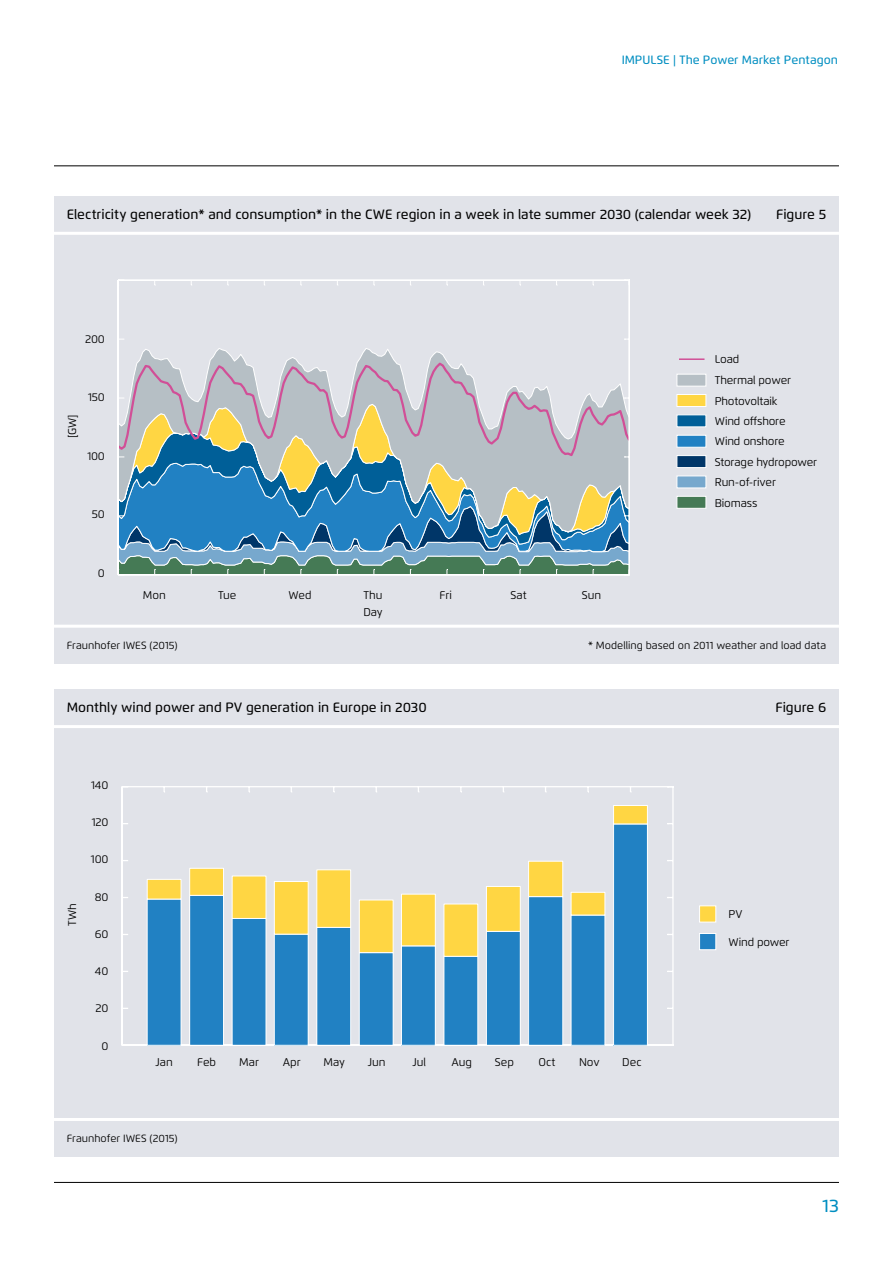
<style>
.page{position:relative;width:893px;height:1263px;background:#fff}
.page>*{position:absolute;margin:0;border:0;box-sizing:border-box;transform-origin:0 0}
.t1{font:500 18px "Flexo";color:#008ec1}
.t2{font:500 13.5px "Flexo";color:#000}
.t3{font:500 12px "Flexo";letter-spacing:.005em;color:#008ec1}
.t4{font:11.25px/20.4px "Flexo";letter-spacing:-.01em;color:#000}
.t5{font:10.5px "Flexo";color:#000}
</style>
<div class="page">
<hr style="left:54px;top:166px;width:785px;height:1px;background:#000">
<hr style="left:54px;top:1182px;width:785px;height:1px;background:#000">
<div style="left:54px;top:196px;width:785px;height:467px;background:#e1e3e9"></div>
<hr style="left:679px;top:358px;width:25px;height:2px;background:#d14f97">
<hr style="left:54px;top:232px;width:785px;height:3px;background:#fff">
<hr style="left:54px;top:625px;width:785px;height:3px;background:#fff">
<div style="left:676px;top:394px;width:30px;height:13px;background:#ffd643;border:1px solid #fff"></div>
<div style="left:676px;top:374px;width:30px;height:12px;background:#b6bfc5;border:1px solid #fff"></div>
<div style="left:676px;top:414px;width:30px;height:13px;background:#005f98;border:1px solid #fff"></div>
<div style="left:676px;top:435px;width:30px;height:13px;background:#2181c3;border:1px solid #fff"></div>
<div style="left:676px;top:496px;width:30px;height:13px;background:#457a55;border:1px solid #fff"></div>
<div style="left:676px;top:476px;width:30px;height:12px;background:#77a8cd"></div>
<div style="left:676px;top:455px;width:30px;height:13px;background:#003668;border:1px solid #fff"></div>
<svg style="left:119px;top:348px;width:510px;height:157px"></svg>
<svg style="left:119px;top:361px;width:510px;height:97px"></svg>
<hr style="left:118px;top:280px;width:511px;height:1px;background:#fff">
<svg style="left:119px;top:505px;width:510px;height:70px;background:#5490aa"></svg>
<hr style="left:629px;top:280px;width:1px;height:295px;background:#fff">
<hr style="left:118px;top:280px;width:1px;height:295px;background:#fff">
<div style="left:54px;top:689px;width:785px;height:468px;background:#e1e3e9"></div>
<div style="left:699px;top:905px;width:17px;height:17px;background:#ffd643;border:1px solid #fff"></div>
<div style="left:699px;top:933px;width:17px;height:17px;background:#2181c3;border:1px solid #fff"></div>
<hr style="left:54px;top:725px;width:785px;height:3px;background:#fff">
<hr style="left:54px;top:1118px;width:785px;height:3px;background:#fff">
<hr style="left:122px;top:786px;width:551px;height:1px;background:#fff">
<hr style="left:672px;top:787px;width:2px;height:258px;background:#fff">
<hr style="left:121px;top:787px;width:2px;height:258px;background:#fff">
<hr style="left:122px;top:1045px;width:551px;height:1px;background:#fff">
<div style="left:147px;top:899px;width:34px;height:146px;background:#2181c3"></div>
<div style="left:190px;top:895px;width:34px;height:150px;background:#2181c3"></div>
<div style="left:189px;top:895px;width:35px;height:151px;border:1px solid #fff"></div>
<div style="left:232px;top:918px;width:34px;height:127px;background:#2181c3"></div>
<div style="left:274px;top:934px;width:34px;height:111px;background:#2181c3"></div>
<div style="left:274px;top:934px;width:35px;height:112px;border:1px solid #fff"></div>
<div style="left:317px;top:927px;width:34px;height:118px;background:#2181c3"></div>
<div style="left:316px;top:927px;width:35px;height:119px;border:1px solid #fff"></div>
<div style="left:359px;top:953px;width:34px;height:92px;background:#2181c3"></div>
<div style="left:359px;top:952px;width:35px;height:94px;border:1px solid #fff"></div>
<div style="left:401px;top:946px;width:34px;height:99px;background:#2181c3"></div>
<div style="left:401px;top:945px;width:35px;height:101px;border:1px solid #fff"></div>
<div style="left:444px;top:956px;width:34px;height:89px;background:#2181c3"></div>
<div style="left:443px;top:956px;width:35px;height:90px;border:1px solid #fff"></div>
<div style="left:486px;top:931px;width:34px;height:114px;background:#2181c3"></div>
<div style="left:486px;top:931px;width:35px;height:115px;border:1px solid #fff"></div>
<div style="left:529px;top:896px;width:34px;height:149px;background:#2181c3"></div>
<div style="left:528px;top:896px;width:35px;height:150px;border:1px solid #fff"></div>
<div style="left:571px;top:915px;width:34px;height:130px;background:#2181c3"></div>
<div style="left:614px;top:824px;width:33px;height:221px;background:#2181c3"></div>
<div style="left:613px;top:823px;width:35px;height:223px;border:1px solid #fff"></div>
<div style="left:147px;top:879px;width:34px;height:20px;background:#ffd643;border:1px solid #fff"></div>
<div style="left:189px;top:868px;width:35px;height:28px;background:#ffd643;border:1px solid #fff"></div>
<div style="left:232px;top:875px;width:34px;height:44px;background:#ffd643;border:1px solid #fff"></div>
<div style="left:274px;top:881px;width:35px;height:53px;background:#ffd643;border:1px solid #fff"></div>
<div style="left:316px;top:869px;width:35px;height:59px;background:#ffd643;border:1px solid #fff"></div>
<div style="left:359px;top:899px;width:35px;height:54px;background:#ffd643;border:1px solid #fff"></div>
<div style="left:401px;top:894px;width:35px;height:52px;background:#ffd643;border:1px solid #fff"></div>
<div style="left:443px;top:903px;width:35px;height:54px;background:#ffd643;border:1px solid #fff"></div>
<div style="left:486px;top:886px;width:35px;height:46px;background:#ffd643;border:1px solid #fff"></div>
<div style="left:528px;top:861px;width:35px;height:36px;background:#ffd643;border:1px solid #fff"></div>
<div style="left:571px;top:892px;width:34px;height:23px;background:#ffd643;border:1px solid #fff"></div>
<div style="left:613px;top:805px;width:35px;height:19px;background:#ffd643;border:1px solid #fff"></div>
<p class="t3" style="left:622px;top:53px;width:218px">IMPULSE | The Power Market Pentagon</p>
<p class="t2" style="left:67px;top:206px;width:686px">Electricity generation* and consumption* in the CWE region in a week in late summer 2030 (calendar week 32)</p>
<p class="t2" style="left:776px;top:206px;width:52px">Figure 5</p>
<p class="t4" style="left:85px;top:329px;width:21px">200</p>
<p class="t4" style="left:62px;top:438px;width:25px;rotate:-90deg">[GW]</p>
<p class="t4" style="left:88px;top:387px;width:18px">150</p>
<p class="t4" style="left:87px;top:445px;width:19px">100</p>
<p class="t4" style="left:92px;top:504px;width:15px">50</p>
<p class="t4" style="left:98px;top:562px;width:9px">0</p>
<p class="t4" style="left:143px;top:585px;width:25px">Mon</p>
<p class="t4" style="left:218px;top:585px;width:20px">Tue</p>
<p class="t4" style="left:289px;top:585px;width:25px">Wed</p>
<p class="t4" style="left:363px;top:585px;width:21px">Thu</p>
<p class="t4" style="left:439px;top:585px;width:14px">Fri</p>
<p class="t4" style="left:510px;top:585px;width:18px">Sat</p>
<p class="t4" style="left:582px;top:585px;width:21px">Sun</p>
<p class="t4" style="left:363px;top:601px;width:21px">Day</p>
<p class="t4" style="left:715px;top:349px;width:26px">Load</p>
<p class="t4" style="left:715px;top:370px;width:78px">Thermal power</p>
<p class="t4" style="left:715px;top:411px;width:72px">Wind offshore<br>Wind onshore</p>
<p class="t4" style="left:715px;top:391px;width:64px">Photovoltaik</p>
<p class="t4" style="left:715px;top:452px;width:104px">Storage hydropower</p>
<p class="t4" style="left:715px;top:472px;width:63px">Run-of-river</p>
<p class="t4" style="left:715px;top:492px;width:44px">Biomass</p>
<p class="t5" style="left:67px;top:639px;width:113px">Fraunhofer IWES (2015)</p>
<p class="t5" style="left:588px;top:639px;width:240px">* Modelling based on 2011 weather and load data</p>
<p class="t2" style="left:67px;top:699px;width:361px">Monthly wind power and PV generation in Europe in 2030</p>
<p class="t2" style="left:775px;top:699px;width:52px">Figure 6</p>
<p class="t4" style="left:62px;top:926px;width:24px;rotate:-90deg">TWh</p>
<p class="t4" style="left:91px;top:775px;width:19px">140</p>
<p class="t4" style="left:92px;top:812px;width:18px">120</p>
<p class="t4" style="left:91px;top:849px;width:19px">100</p>
<p class="t4" style="left:95px;top:886px;width:15px">80</p>
<p class="t4" style="left:95px;top:924px;width:15px">60</p>
<p class="t4" style="left:95px;top:961px;width:15px">40</p>
<p class="t4" style="left:96px;top:998px;width:14px">20</p>
<p class="t4" style="left:102px;top:1035px;width:9px">0</p>
<p class="t4" style="left:155px;top:1052px;width:19px">Jan</p>
<p class="t4" style="left:197px;top:1052px;width:20px">Feb</p>
<p class="t4" style="left:239px;top:1052px;width:21px">Mar</p>
<p class="t4" style="left:283px;top:1052px;width:20px">Apr</p>
<p class="t4" style="left:323px;top:1052px;width:23px">May</p>
<p class="t4" style="left:368px;top:1052px;width:19px">Jun</p>
<p class="t4" style="left:412px;top:1052px;width:15px">Jul</p>
<p class="t4" style="left:451px;top:1052px;width:22px">Aug</p>
<p class="t4" style="left:495px;top:1052px;width:21px">Sep</p>
<p class="t4" style="left:538px;top:1052px;width:19px">Oct</p>
<p class="t4" style="left:579px;top:1052px;width:22px">Nov</p>
<p class="t4" style="left:622px;top:1052px;width:21px">Dec</p>
<p class="t5" style="left:67px;top:1132px;width:113px">Fraunhofer IWES (2015)</p>
<p class="t4" style="left:729px;top:904px;width:15px">PV</p>
<p class="t4" style="left:729px;top:932px;width:62px">Wind power</p>
<h1 class="t1" style="left:823px;top:1195px;width:18px">13</h1>
</div>
